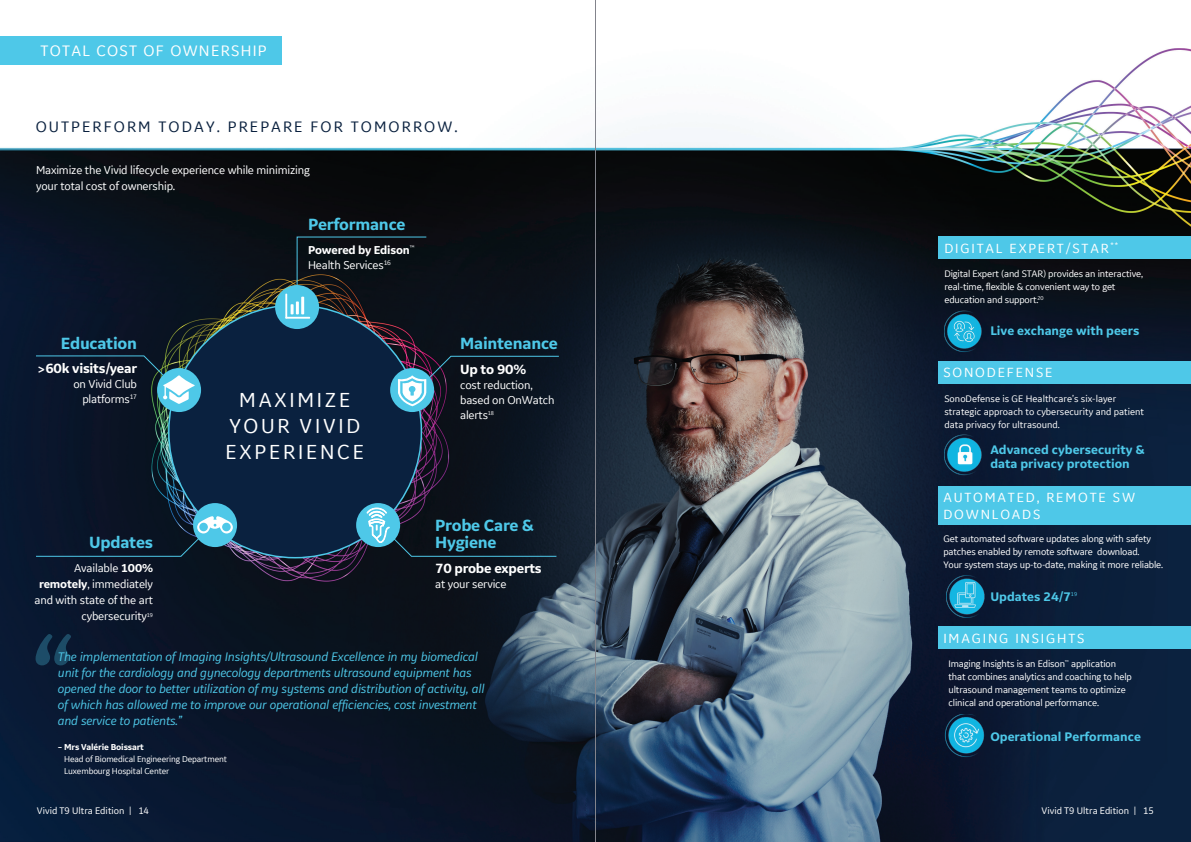
<style>
.page{position:relative;width:1191px;height:842px;background:#fff}
.page>*{position:absolute;margin:0;border:0;box-sizing:border-box;transform-origin:0 0}
.t1{font:italic 135.2px "GE Inspira Sans";color:#4ec8e8}
.t2{font:21.4px/26px "GE Inspira Sans";letter-spacing:.13em;color:#fff;text-align:center}
.t3{font:700 17px/17px "GE Inspira Sans";letter-spacing:-.015em;color:#4ec8e8}
.t4{font:16px "GE Inspira Sans";letter-spacing:.13em;color:#0a213f}
.t5{font:16px "GE Inspira Sans";letter-spacing:.08em;color:#fff}
.t6{font:14px/17px "GE Inspira Sans";letter-spacing:.13em;color:#fff}
.t7{font:700 14px "GE Inspira Sans";letter-spacing:-.015em;color:#fff}
.t8{font:italic 13px/16px "GE Inspira Sans";letter-spacing:-.015em;color:#4ec8e8}
.t9{font:700 13px/14px "GE Inspira Sans";color:#4ec8e8}
.t10{font:12px/16px "GE Inspira Sans";letter-spacing:-.015em;color:#fff}
.t11{font:700 12px/15px "GE Inspira Sans";letter-spacing:-.015em;color:#fff}
.t12{font:10px/13px "GE Inspira Sans";letter-spacing:-.015em;color:#fff}
.t13{font:10px "GE Inspira Sans";color:#fff}
.t14{font:9px/12px "GE Inspira Sans";letter-spacing:-.015em;color:#fff}
.t15{font:700 9px "GE Inspira Sans";letter-spacing:-.015em;color:#fff}
.t16{font:5.8px "GE Inspira Sans";color:#4ec8e8}
.s1{font-weight:700}
.s2{font-weight:400}
</style>
<div class="page">
<img style="left:0;top:36px;width:1191px;height:806px">
<div style="left:938px;top:237px;width:253px;height:22px;background:#4ec8e8"></div>
<div style="left:938px;top:361px;width:253px;height:23px;background:#4ec8e8"></div>
<div style="left:938px;top:627px;width:253px;height:22px;background:#4ec8e8"></div>
<div style="left:938px;top:486px;width:253px;height:38px;background:#4ec8e8"></div>
<div style="left:169px;top:305px;width:252px;height:253px;background:#0a213f;border-radius:50%"></div>
<div style="left:390px;top:368px;width:44px;height:44px;background:#4ec8e8;border-radius:50%"></div>
<div style="left:356px;top:503px;width:44px;height:44px;background:#4ec8e8;border-radius:50%"></div>
<div style="left:193px;top:503px;width:44px;height:44px;background:#4ec8e8;border-radius:50%"></div>
<div style="left:157px;top:368px;width:44px;height:44px;background:#4ec8e8;border-radius:50%"></div>
<svg style="left:35px;top:355px;width:160px;height:49px;background:#22394a"></svg>
<svg style="left:398px;top:356px;width:161px;height:50px;background:#243442"></svg>
<svg style="left:366px;top:507px;width:191px;height:50px;background:#1b2f3c"></svg>
<svg style="left:36px;top:516px;width:197px;height:41px;background:#1b3346"></svg>
<div style="left:0;top:36px;width:281px;height:29px;background:#4ec8e8"></div>
<img style="left:936px;top:715px;width:63px;height:42px">
<img style="left:946px;top:575px;width:41px;height:42px">
<img style="left:944px;top:304px;width:51px;height:51px">
<div style="left:275px;top:285px;width:44px;height:44px;background:#4ec8e8;border-radius:50%"></div>
<svg style="left:285px;top:237px;width:142px;height:82px;background:#19262d"></svg>
<img style="left:944px;top:427px;width:51px;height:52px">
<hr style="left:595px;top:0;width:1px;height:842px;background:#83848c">
<h3 class="t5" style="left:40px;top:41px;width:227px">TOTAL COST OF OWNERSHIP</h3>
<h3 class="t4" style="left:36px;top:117px;width:423px">OUTPERFORM TODAY. PREPARE FOR TOMORROW.</h3>
<p class="t10" style="left:36px;top:162px;width:275px">Maximize the Vivid lifecycle experience while minimizing your total cost of ownership.</p>
<h3 class="t3" style="left:61px;top:335px;width:78px">Education</h3>
<h3 class="t7" style="left:37px;top:360px;width:101px">&gt;60k visits/year</h3>
<p class="t10" style="left:73px;top:376px;width:65px;line-height:15px;text-align:right">on Vivid Club platforms<sup>17</sup></p>
<h3 class="t3" style="left:89px;top:534px;width:65px">Updates</h3>
<p class="t10" style="left:35px;top:560px;width:120px;text-align:right">Available <span class="s1">100% remotely</span>, immediately and with state of the art cybersecurity<sup>19</sup></p>
<h3 class="t3" style="left:308px;top:216px;width:99px">Performance</h3>
<p class="t11" style="left:308px;top:242px;width:108px">Powered by Edison<sup>™<br></sup><span class="s2">Health Services</span><sup>16</sup></p>
<h2 class="t2" style="left:225px;top:386px;width:140px">MAXIMIZE<br>YOUR VIVID<br>EXPERIENCE</h2>
<h3 class="t3" style="left:460px;top:335px;width:99px">Maintenance</h3>
<h3 class="t7" style="left:460px;top:361px;width:68px">Up to 90%</h3>
<p class="t10" style="left:460px;top:377px;width:96px;line-height:15px">cost reduction, based on OnWatch alerts<sup>18</sup></p>
<h3 class="t3" style="left:435px;top:516px;width:100px">Probe Care &amp;<br>Hygiene</h3>
<h3 class="t7" style="left:435px;top:559px;width:108px">70 probe experts</h3>
<p class="t10" style="left:435px;top:575px;width:73px">at your service</p>
<h1 class="t1" style="left:24px;top:602px;width:45px">“</h1>
<p class="t8" style="left:58px;top:648px;width:428px">The implementation of Imaging Insights/Ultrasound Excellence in my biomedical unit for the cardiology and gynecology departments ultrasound equipment has opened the door to better utilization of my systems and distribution of activity, all of which has allowed me to improve our operational efficiencies, cost investment and service to patients.”</p>
<p class="t15" style="left:58px;top:742px;width:88px">– Mrs Valérie Boissart</p>
<p class="t14" style="left:64px;top:753px;width:164px">Head of Biomedical Engineering Department<br>Luxembourg Hospital Center</p>
<h3 class="t6" style="left:944px;top:239px;width:175px">DIGITAL EXPERT/STAR<sup>**</sup></h3>
<p class="t12" style="left:944px;top:267px;width:200px">Digital Expert (and STAR) provides an interactive, real-time, flexible &amp; convenient way to get education and support.<sup>20</sup></p>
<h3 class="t9" style="left:990px;top:323px;width:150px">Live exchange with peers</h3>
<h3 class="t6" style="left:943px;top:364px;width:111px">SONODEFENSE</h3>
<p class="t12" style="left:944px;top:392px;width:201px">SonoDefense is GE Healthcare’s six-layer strategic approach to cybersecurity and patient data privacy for ultrasound.</p>
<h3 class="t9" style="left:990px;top:442px;width:156px">Advanced cybersecurity &amp; data privacy protection</h3>
<h3 class="t6" style="left:943px;top:488px;width:193px">AUTOMATED, REMOTE SW<br>DOWNLOADS</h3>
<p class="t12" style="left:943px;top:532px;width:221px">Get automated software updates along with safety patches enabled by remote software download.<br>Your system stays up-to-date, making it more reliable.</p>
<h3 class="t9" style="left:990px;top:589px;width:82px">Updates 24/7</h3>
<p class="t16" style="left:1071px;top:590px;width:8px">19</p>
<h3 class="t6" style="left:943px;top:629px;width:143px">IMAGING INSIGHTS</h3>
<p class="t12" style="left:948px;top:657px;width:185px">Imaging Insights is an Edison<sup>™</sup> application that combines analytics and coaching to help ultrasound management teams to optimize clinical and operational performance.</p>
<h3 class="t9" style="left:990px;top:729px;width:152px">Operational Performance</h3>
<p class="t13" style="left:37px;top:804px;width:113px">Vivid T9 Ultra Edition | 14</p>
<p class="t13" style="left:1041px;top:804px;width:114px">Vivid T9 Ultra Edition | 15</p>
</div>
